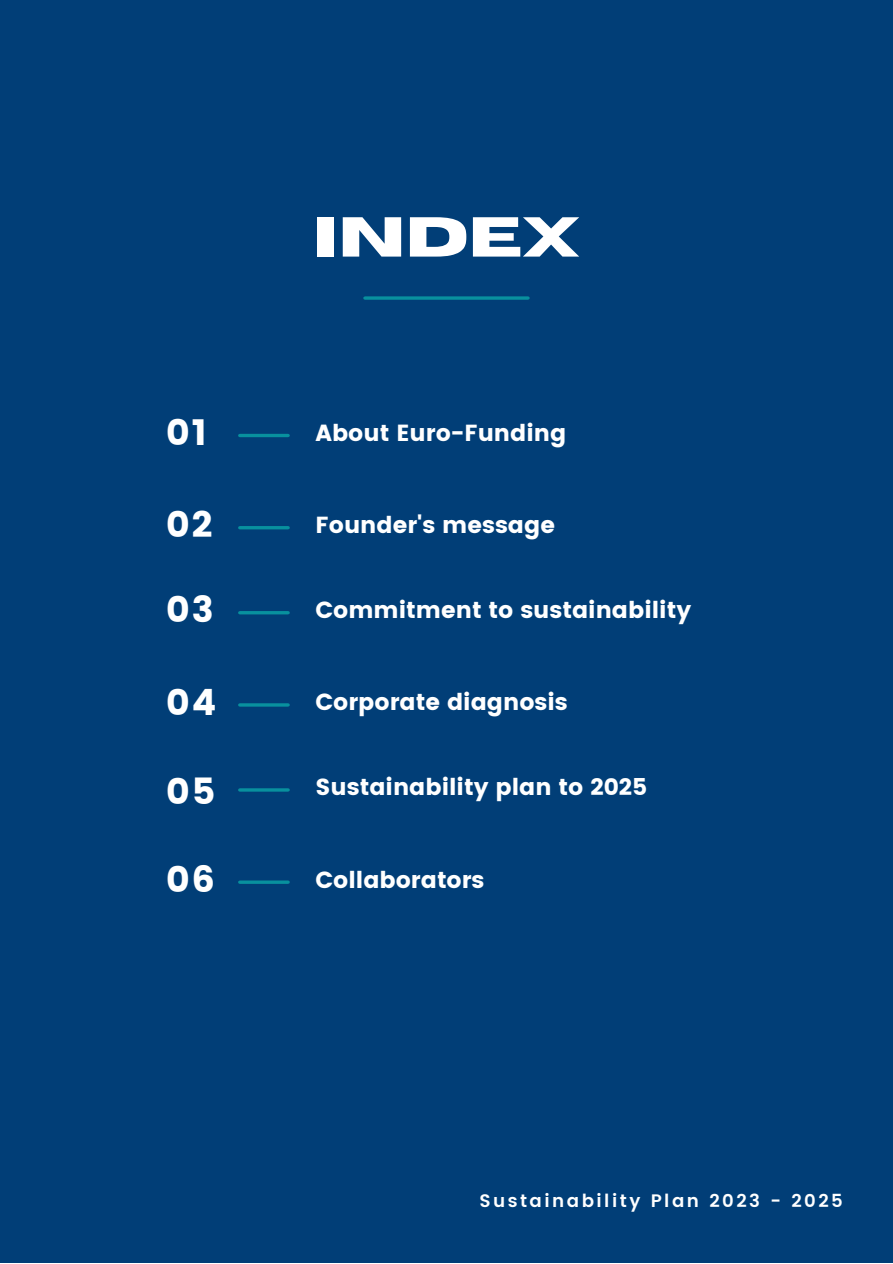
<style>
.page{position:relative;width:893px;height:1264px;background:#fff}
.page>*{position:absolute;margin:0;border:0;box-sizing:border-box;transform-origin:0 0}
.t1{font:700 56.1px "Horizon";color:#fff}
.t2{font:36.15px "Poppins";letter-spacing:.055em;color:#fff}
.t3{font:23.25px "Poppins";color:#fff}
.t4{font:600 18px "Poppins";letter-spacing:.135em;color:#fff}
</style>
<div class="page">
<div style="left:0;top:0;width:892px;height:1262px;background:#013e77"></div>
<hr style="left:240px;top:434px;width:48px;height:3px;background:#08909e">
<svg style="left:365px;top:296px;width:163px;height:4px"></svg>
<hr style="left:240px;top:788px;width:48px;height:3px;background:#08909e">
<hr style="left:240px;top:611px;width:48px;height:3px;background:#08909e">
<hr style="left:240px;top:526px;width:48px;height:3px;background:#08909e">
<hr style="left:240px;top:880px;width:48px;height:3px;background:#08909e">
<hr style="left:240px;top:703px;width:48px;height:3px;background:#08909e">
<p class="t1" style="left:313px;top:210px;width:268px">INDEX</p>
<p class="t2" style="left:166px;top:411px;width:42px">01</p>
<p class="t3" style="left:315px;top:419px;width:252px">About Euro-Funding</p>
<p class="t2" style="left:166px;top:503px;width:48px">02</p>
<p class="t3" style="left:315px;top:511px;width:241px">Founder's message</p>
<p class="t2" style="left:166px;top:588px;width:49px">03</p>
<p class="t3" style="left:315px;top:596px;width:377px">Commitment to sustainability</p>
<p class="t2" style="left:166px;top:681px;width:52px">04</p>
<p class="t3" style="left:315px;top:688px;width:254px">Corporate diagnosis</p>
<p class="t2" style="left:166px;top:770px;width:51px">05</p>
<p class="t3" style="left:315px;top:773px;width:333px">Sustainability plan to 2025</p>
<p class="t2" style="left:166px;top:858px;width:50px">06</p>
<p class="t3" style="left:315px;top:866px;width:170px">Collaborators</p>
<p class="t4" style="left:479px;top:1189px;width:365px">Sustainability Plan 2023 - 2025</p>
</div>
